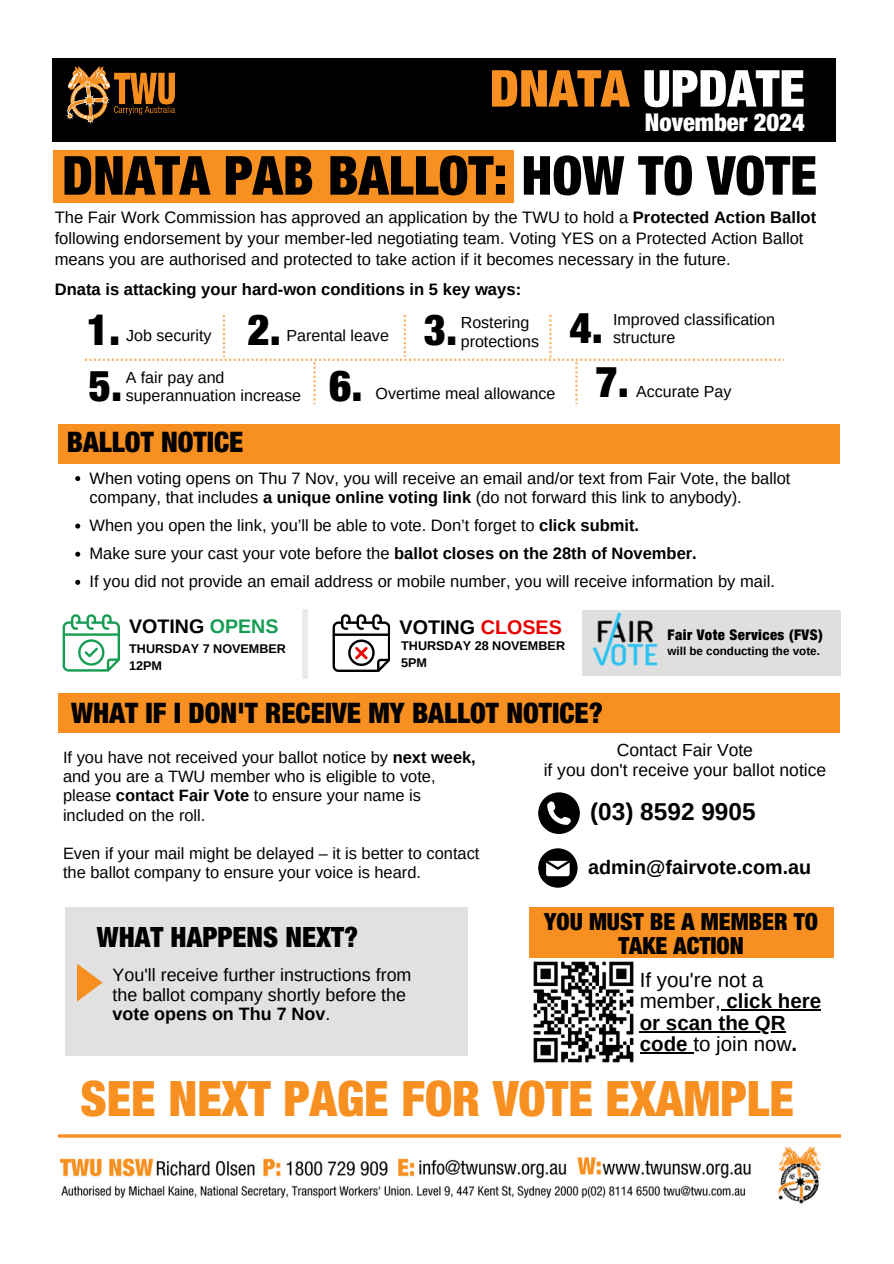
<style>
.page{position:relative;width:894px;height:1264px;background:#fff}
.page>*{position:absolute;margin:0;border:0;box-sizing:border-box;transform-origin:0 0}
.t1{font:900 condensed 53.85px "Helvetica Neue LT Std";color:#000}
.t2{font:900 condensed 50.85px "Helvetica Neue LT Std";color:#fff}
.t3{font:900 condensed 48.9px "Helvetica Neue LT Std";color:#f79020}
.t4{font:900 condensed 42.9px "Helvetica Neue LT Std";color:#000}
.t5{font:900 condensed 28.35px "Helvetica Neue LT Std";color:#000}
.t6{font:900 condensed 28.05px "Helvetica Neue LT Std";color:#000}
.t7{font:900 condensed 24.6px "Helvetica Neue LT Std";color:#fff}
.t8{font:700 24.3px "Arimo";color:#000}
.t9{font:900 condensed 23.7px/23.4px "Helvetica Neue LT Std";color:#000;text-align:center}
.t10{font:20.55px/21.3px "Arimo";color:#000}
.t11{font:700 20.55px/21.3px "Arimo";color:#000}
.t12{font:700 19.8px "Arimo";color:#000}
.t13{font:700 19.65px "Arimo";color:#000}
.t14{font:17.85px/19.2px "Arimo";color:#000}
.t15{font:17.55px "Arimo";color:#000}
.t16{font:16.65px/20.9px "Arimo";color:#000}
.t17{font:700 16.65px "Arimo";color:#000}
.t18{font:16.5px/19.2px "Arimo";color:#000}
.t19{font:16.05px/18.3px "Arimo";color:#000}
.t20{font:900 condensed 14.7px "Helvetica Neue LT Std";letter-spacing:.03em;color:#000}
.t21{font:700 12.6px "Arimo";color:#000}
.t22{font:700 11.7px "Arimo";color:#000}
.s1{color:#f79020}
.s2{font-weight:700}
.s3{color:#169d53}
.s4{color:#eb0001}
.s5{font-weight:400}
</style>
<div class="page">
<div style="left:52px;top:58px;width:783px;height:83px;background:#000"></div>
<img style="left:67px;top:67px;width:108px;height:57px">
<div style="left:59px;top:424px;width:780px;height:40px;background:#f79020"></div>
<div style="left:54px;top:150px;width:460px;height:53px;background:#f79020"></div>
<svg style="left:75px;top:476px;width:5px;height:5px"></svg>
<svg style="left:75px;top:523px;width:5px;height:5px"></svg>
<svg style="left:75px;top:551px;width:5px;height:5px"></svg>
<svg style="left:75px;top:580px;width:5px;height:5px"></svg>
<div style="left:59px;top:693px;width:780px;height:40px;background:#f79020"></div>
<div style="left:65px;top:907px;width:402px;height:148px;background:#e1e1e1"></div>
<div style="left:528px;top:907px;width:305px;height:51px;background:#f79020"></div>
<img style="left:533px;top:961px;width:101px;height:102px">
<hr style="left:58px;top:1134px;width:782px;height:3px;background:#f79020">
<svg style="left:77px;top:963px;width:25px;height:38px"></svg>
<div style="left:582px;top:610px;width:258px;height:65px;background:#dadada"></div>
<img style="left:592px;top:612px;width:66px;height:54px">
<hr style="left:726px;top:1009px;width:95px;height:1px;background:#000">
<hr style="left:639px;top:1030px;width:146px;height:2px;background:#000">
<hr style="left:639px;top:1052px;width:54px;height:1px;background:#000">
<svg style="left:85px;top:315px;width:698px;height:89px"></svg>
<div style="left:302px;top:609px;width:5px;height:69px;background:#ebebeb"></div>
<svg style="left:63px;top:614px;width:57px;height:57px"></svg>
<svg style="left:332px;top:614px;width:58px;height:57px"></svg>
<svg style="left:538px;top:848px;width:39px;height:39px"></svg>
<svg style="left:538px;top:792px;width:41px;height:42px"></svg>
<img style="left:60px;top:1146px;width:762px;height:58px">
<h2 class="t2" style="left:489px;top:70px;width:316px"><span class="s1">DNATA</span> UPDATE</h2>
<p class="t7" style="left:644px;top:114px;width:161px">November 2024</p>
<h2 class="t1" style="left:62px;top:156px;width:756px">DNATA PAB BALLOT: HOW TO VOTE</h2>
<p class="t16" style="left:55px;top:207px;width:762px">The Fair Work Commission has approved an application by the TWU to hold a <span class="s2">Protected Action Ballot </span>following endorsement by your member-led negotiating team. Voting YES on a Protected Action Ballot means you are authorised and protected to take action if it becomes necessary in the future.</p>
<h2 class="t17" style="left:55px;top:280px;width:468px">Dnata is attacking your hard-won conditions in 5 key ways:</h2>
<p class="t4" style="left:87px;top:314px;width:35px">1.</p>
<p class="t4" style="left:247px;top:314px;width:35px">2.</p>
<p class="t19" style="left:126px;top:326px;width:87px">Job security</p>
<h3 class="t19" style="left:286px;top:326px;width:104px">Parental leave</h3>
<p class="t4" style="left:424px;top:314px;width:35px">3.</p>
<p class="t19" style="left:460px;top:313px;width:70px">Rostering</p>
<p class="t19" style="left:460px;top:332px;width:80px">protections</p>
<h2 class="t4" style="left:569px;top:312px;width:35px">4.</h2>
<h2 class="t19" style="left:613px;top:310px;width:163px">Improved classification</h2>
<h2 class="t19" style="left:613px;top:328px;width:64px">structure</h2>
<p class="t4" style="left:89px;top:370px;width:35px">5.</p>
<h2 class="t19" style="left:126px;top:368px;width:177px">A fair pay and superannuation increase</h2>
<p class="t4" style="left:329px;top:371px;width:35px">6.</p>
<p class="t19" style="left:375px;top:384px;width:181px">Overtime meal allowance</p>
<h6 class="t4" style="left:595px;top:366px;width:35px">7.</h6>
<p class="t19" style="left:636px;top:382px;width:97px">Accurate Pay</p>
<p class="t5" style="left:67px;top:431px;width:178px">BALLOT NOTICE</p>
<h1 class="t18" style="left:89px;top:468px;width:702px">When voting opens on Thu 7 Nov, you will receive an email and/or text from Fair Vote, the ballot company, that includes <span class="s2">a unique online voting link</span> (do not forward this link to anybody).</h1>
<h5 class="t18" style="left:89px;top:515px;width:551px">When you open the link, you’ll be able to vote. Don’t forget to <span class="s2">click submit.</span></h5>
<h1 class="t18" style="left:89px;top:544px;width:608px">Make sure your cast your vote before the <span class="s2">ballot closes on the 28th of November.</span></h1>
<p class="t18" style="left:89px;top:572px;width:686px">If you did not provide an email address or mobile number, you will receive information by mail.</p>
<p class="t13" style="left:129px;top:615px;width:151px">VOTING <span class="s3">OPENS</span></p>
<h3 class="t21" style="left:129px;top:641px;width:158px">THURSDAY 7 NOVEMBER</h3>
<p class="t21" style="left:129px;top:658px;width:34px">12PM</p>
<p class="t12" style="left:399px;top:615px;width:164px">VOTING <span class="s4">CLOSES</span></p>
<p class="t21" style="left:401px;top:639px;width:165px">THURSDAY 28 NOVEMBER</p>
<p class="t21" style="left:401px;top:655px;width:27px">5PM</p>
<p class="t5" style="left:71px;top:703px;width:533px">WHAT IF I DON'T RECEIVE MY BALLOT NOTICE?</p>
<p class="t20" style="left:667px;top:629px;width:157px">Fair Vote Services (FVS)</p>
<p class="t22" style="left:667px;top:644px;width:154px">will be conducting the vote.</p>
<p class="t18" style="left:63px;top:747px;width:414px">If you have not received your ballot notice by <span class="s2">next week, </span>and you are a TWU member who is eligible to vote, please <span class="s2">contact Fair Vote</span> to ensure your name is included on the roll.</p>
<h4 class="t18" style="left:63px;top:843px;width:418px">Even if your mail might be delayed – it is better to contact the ballot company to ensure your voice is heard.</h4>
<p class="t6" style="left:97px;top:926px;width:262px">WHAT HAPPENS NEXT?</p>
<p class="t14" style="left:112px;top:965px;width:300px">You'll receive further instructions from the ballot company shortly before the <span class="s2">vote opens on Thu 7 Nov</span>.</p>
<p class="t15" style="left:616px;top:740px;width:138px">Contact Fair Vote</p>
<h5 class="t15" style="left:543px;top:760px;width:284px">if you don't receive your ballot notice</h5>
<p class="t8" style="left:590px;top:798px;width:167px">(03) 8592 9905</p>
<p class="t13" style="left:588px;top:856px;width:224px">admin@fairvote.com.au</p>
<h6 class="t9" style="left:544px;top:913px;width:275px">YOU MUST BE A MEMBER TO<br>TAKE ACTION</h6>
<p class="t10" style="left:639px;top:969px;width:183px">If you're not a member, <span class="s2">click here</span></p>
<p class="t11" style="left:639px;top:1012px;width:159px">or scan the QR code <span class="s5">to join now</span>.</p>
<p class="t3" style="left:80px;top:1080px;width:714px">SEE NEXT PAGE FOR VOTE EXAMPLE</p>
</div>
